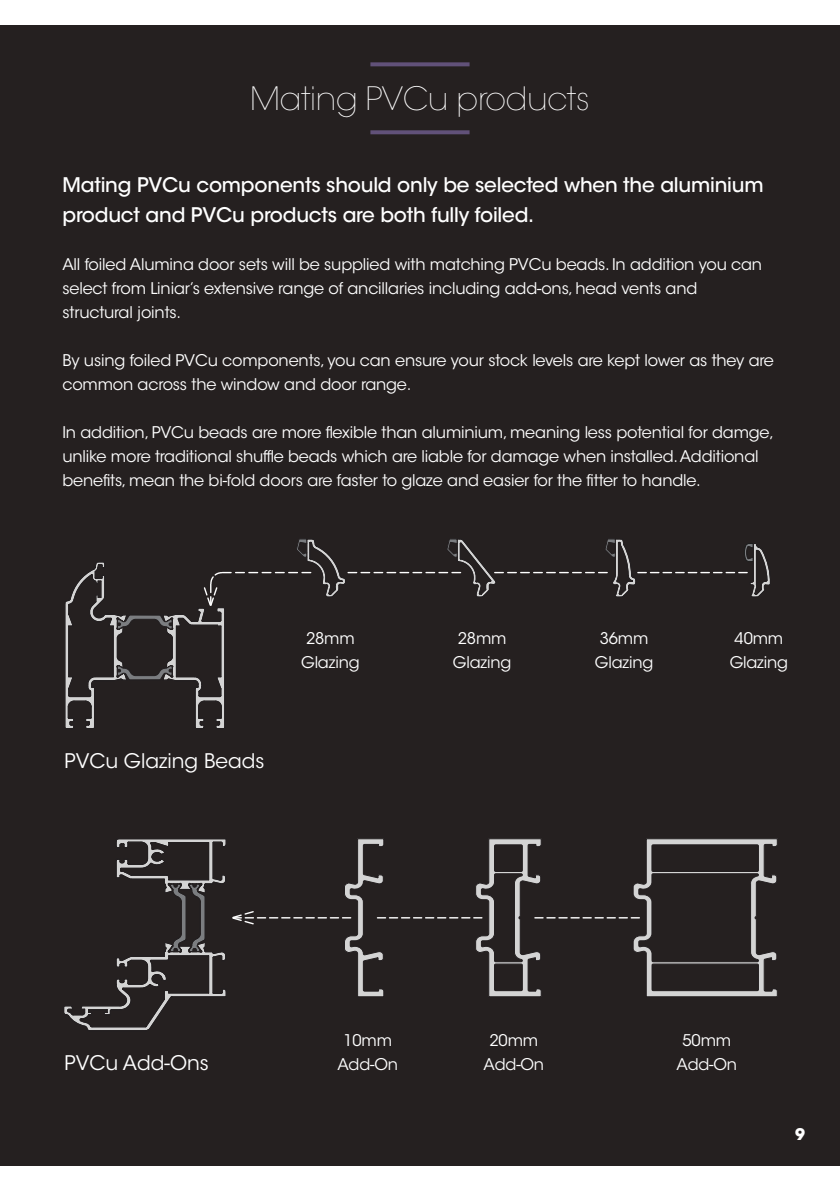
<style>
.page{position:relative;width:840px;height:1191px;background:#fff}
.page>*{position:absolute;margin:0;border:0;box-sizing:border-box;transform-origin:0 0}
.t1{font:200 32px "ITC Avant Garde Std";letter-spacing:-.01em;color:#fff}
.t2{font:500 20px/30px "ITC Avant Garde Std";letter-spacing:-.01em;color:#fff}
.t3{font:20px "ITC Avant Garde Std";color:#fff}
.t4{font:16px/24px "ITC Avant Garde Std";letter-spacing:-.01em;color:#fff}
.Main_Text{font:700 16px "ITC Avant Garde Pro";color:#fff}
</style>
<div class="page">
<div style="left:0;top:25px;width:839px;height:1141px;background:#252020"></div>
<svg style="left:370px;top:62px;width:99px;height:4px"></svg>
<svg style="left:370px;top:130px;width:99px;height:4px"></svg>
<div style="left:63px;top:838px;width:714px;height:193px;background:#252020"></div>
<div style="left:64px;top:537px;width:706px;height:192px;background:#252020"></div>
<p class="t1" style="left:250px;top:80px;width:341px">Mating PVCu products</p>
<p class="t2" style="left:62px;top:169px;width:702px">Mating PVCu components should only be selected when the aluminium product and PVCu products are both fully foiled.</p>
<p class="t4" style="left:62px;top:252px;width:700px">All foiled Alumina door sets will be supplied with matching PVCu beads. In addition you can select from Liniar’s extensive range of ancillaries including add-ons, head vents and structural joints.</p>
<p class="t4" style="left:62px;top:348px;width:712px">By using foiled PVCu components, you can ensure your stock levels are kept lower as they are common across the window and door range.</p>
<p class="t4" style="left:62px;top:420px;width:712px">In addition, PVCu beads are more flexible than aluminium, meaning less potential for damge, unlike more traditional shuffle beads which are liable for damage when installed. Additional benefits, mean the bi-fold doors are faster to glaze and easier for the fitter to handle.</p>
<p class="t3" style="left:65px;top:748px;width:201px">PVCu Glazing Beads</p>
<p class="t4" style="left:306px;top:626px;width:50px">28mm</p>
<p class="t4" style="left:301px;top:650px;width:60px">Glazing</p>
<p class="t4" style="left:457px;top:626px;width:50px">28mm</p>
<p class="t4" style="left:452px;top:650px;width:60px">Glazing</p>
<p class="t4" style="left:599px;top:626px;width:50px">36mm</p>
<p class="t4" style="left:594px;top:650px;width:60px">Glazing</p>
<p class="t4" style="left:734px;top:626px;width:50px">40mm</p>
<p class="t4" style="left:729px;top:650px;width:60px">Glazing</p>
<p class="t3" style="left:65px;top:1050px;width:146px">PVCu Add-Ons</p>
<p class="t4" style="left:343px;top:1028px;width:50px">10mm</p>
<p class="t4" style="left:337px;top:1052px;width:62px">Add-On</p>
<p class="t4" style="left:489px;top:1028px;width:50px">20mm</p>
<p class="t4" style="left:483px;top:1052px;width:62px">Add-On</p>
<p class="t4" style="left:682px;top:1028px;width:50px">50mm</p>
<p class="t4" style="left:676px;top:1052px;width:62px">Add-On</p>
<p class="Main_Text" style="left:794px;top:1123px;width:11px">9</p>
</div>
